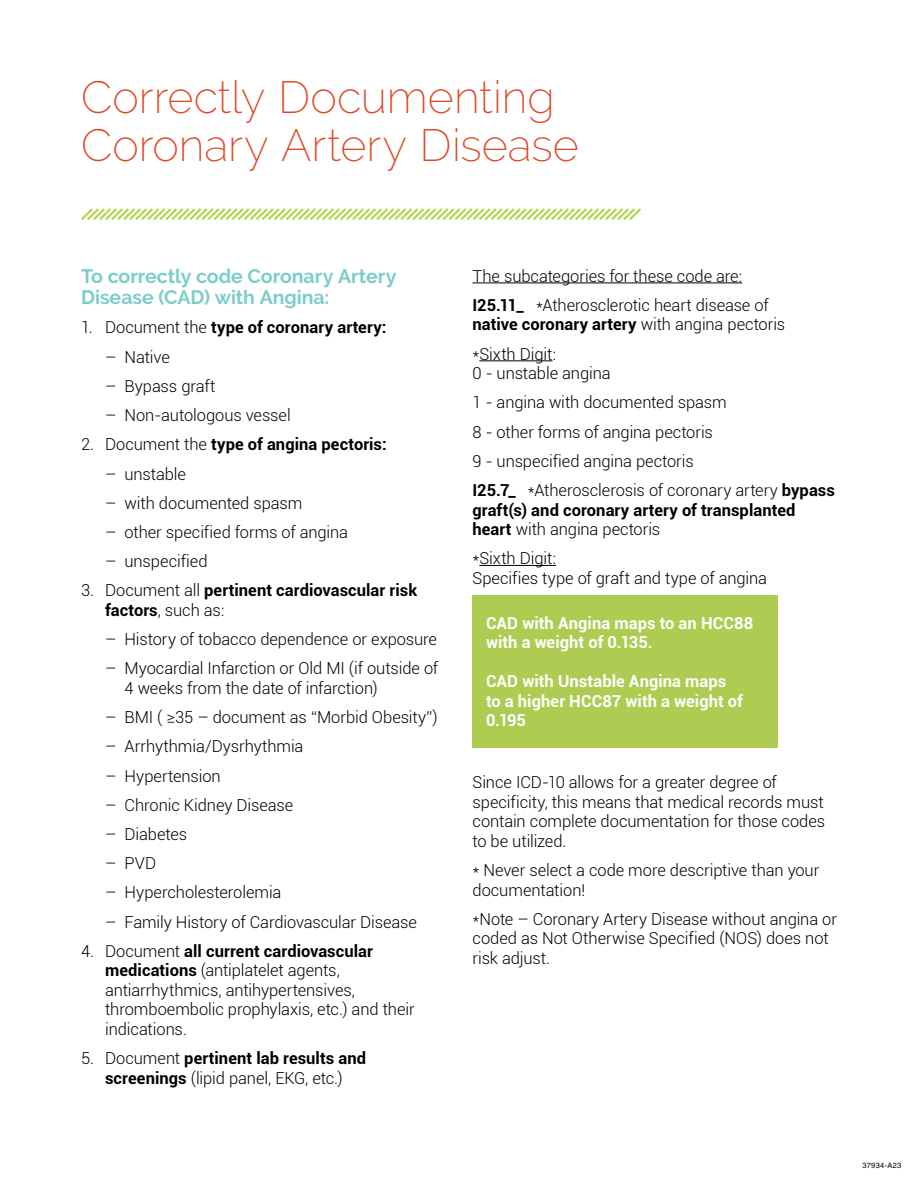
<style>
.page{position:relative;width:918px;height:1188px;background:#fff}
.page>*{position:absolute;margin:0;border:0;box-sizing:border-box;transform-origin:0 0}
.t1{font:200 45px/48px "Raleway";color:#de4826}
.t2{font:700 19.5px/21px "Raleway";letter-spacing:-.005em;color:#7dcdca}
.t3{font:300 16.5px/19.5px "Roboto";letter-spacing:-.005em;color:#000}
.t4{font:700 16.5px/19.5px "Roboto";letter-spacing:.005em;color:#000}
.t5{font:700 16.5px/19.5px "Roboto";letter-spacing:.005em;color:#fff}
.t6{font:7.5px "Helvetica LT Std";letter-spacing:.03em;color:#000}
.s1{font-weight:300}
.s2{font-weight:700}
</style>
<div class="page">
<svg style="left:81px;top:208px;width:561px;height:12px"></svg>
<hr style="left:472px;top:283px;width:270px;height:1px;background:#000">
<hr style="left:479px;top:360px;width:73px;height:1px;background:#000">
<hr style="left:479px;top:565px;width:77px;height:1px;background:#000">
<div style="left:472px;top:595px;width:306px;height:152px;background:#adcc51"></div>
<h1 class="t1" style="left:81px;top:73px;width:499px">Correctly Documenting<br>Coronary Artery Disease</h1>
<p class="t2" style="left:81px;top:266px;width:317px">To correctly code Coronary Artery<br>Disease (CAD) with Angina:</p>
<p class="t4" style="left:81px;top:317px;width:307px"><span class="s1">1. Document the</span> type of coronary artery:</p>
<p class="t3" style="left:105px;top:346px;width:66px">– Native</p>
<p class="t3" style="left:105px;top:376px;width:112px">– Bypass graft</p>
<p class="t3" style="left:105px;top:405px;width:187px">– Non-autologous vessel</p>
<p class="t4" style="left:81px;top:434px;width:307px"><span class="s1">2. Document the</span> type of angina pectoris:</p>
<p class="t3" style="left:105px;top:463px;width:83px">– unstable</p>
<p class="t3" style="left:105px;top:493px;width:199px">– with documented spasm</p>
<p class="t3" style="left:105px;top:522px;width:245px">– other specified forms of angina</p>
<p class="t3" style="left:105px;top:551px;width:104px">– unspecified</p>
<p class="t4" style="left:105px;top:580px;width:314px;text-indent:-24px"><span class="s1">3. Document all</span> pertinent cardiovascular risk factors<span class="s1">, such as:</span></p>
<p class="t3" style="left:105px;top:629px;width:334px">– History of tobacco dependence or exposure</p>
<p class="t3" style="left:125px;top:658px;width:315px;text-indent:-20px">– Myocardial Infarction or Old MI (if outside of<br>4 weeks from the date of infarction)</p>
<p class="t3" style="left:105px;top:707px;width:334px">– BMI ( ≥35 – document as “Morbid Obesity”)</p>
<p class="t3" style="left:105px;top:736px;width:200px">– Arrhythmia/Dysrhythmia</p>
<p class="t3" style="left:105px;top:765px;width:117px">– Hypertension</p>
<p class="t3" style="left:105px;top:795px;width:190px">– Chronic Kidney Disease</p>
<p class="t3" style="left:105px;top:824px;width:84px">– Diabetes</p>
<p class="t3" style="left:105px;top:853px;width:53px">– PVD</p>
<p class="t3" style="left:105px;top:882px;width:178px">– Hypercholesterolemia</p>
<p class="t3" style="left:105px;top:911px;width:313px">– Family History of Cardiovascular Disease</p>
<p class="t3" style="left:105px;top:941px;width:311px;text-indent:-24px">4. Document <span class="s2">all current cardiovascular medications</span> (antiplatelet agents, antiarrhythmics, antihypertensives, thromboembolic prophylaxis, etc.) and their indications.</p>
<p class="t4" style="left:81px;top:1048px;width:287px;text-align:center"><span class="s1">5. Document</span> pertinent lab results and screenings <span class="s1">(lipid panel, EKG, etc.)</span></p>
<p class="t3" style="left:472px;top:261px;width:298px;line-height:29.2px">The subcategories for these code are:<br><span class="s2">I25.11_</span> *Atherosclerotic heart disease of</p>
<p class="t3" style="left:472px;top:309px;width:314px;line-height:29.2px"><span class="s2">native coronary artery</span> with angina pectoris *Sixth Digit:</p>
<p class="t3" style="left:473px;top:358px;width:364px;line-height:29.2px">0 - unstable angina<br>1 - angina with documented spasm<br>8 - other forms of angina pectoris<br>9 - unspecified angina pectoris<br><span class="s2">I25.7_</span> *Atherosclerosis of coronary artery <span class="s2">bypass</span></p>
<p class="t4" style="left:473px;top:499px;width:324px">graft(s) and coronary artery of transplanted heart <span class="s1">with angina pectoris</span></p>
<p class="t3" style="left:473px;top:548px;width:296px">*Sixth Digit:<br>Specifies type of graft and type of angina</p>
<p class="t5" style="left:486px;top:612px;width:269px">CAD with Angina maps to an HCC88 with a weight of 0.135.</p>
<p class="t5" style="left:486px;top:671px;width:259px">CAD with Unstable Angina maps to a higher HCC87 with a weight of<br>0.195</p>
<p class="t3" style="left:473px;top:772px;width:354px">Since ICD-10 allows for a greater degree of specificity, this means that medical records must contain complete documentation for those codes to be utilized.</p>
<p class="t3" style="left:473px;top:860px;width:348px">* Never select a code more descriptive than your documentation!</p>
<p class="t3" style="left:473px;top:909px;width:366px">*Note – Coronary Artery Disease without angina or coded as Not Otherwise Specified (NOS) does not risk adjust.</p>
<p class="t6" style="left:863px;top:1161px;width:40px">37934-A23</p>
</div>
